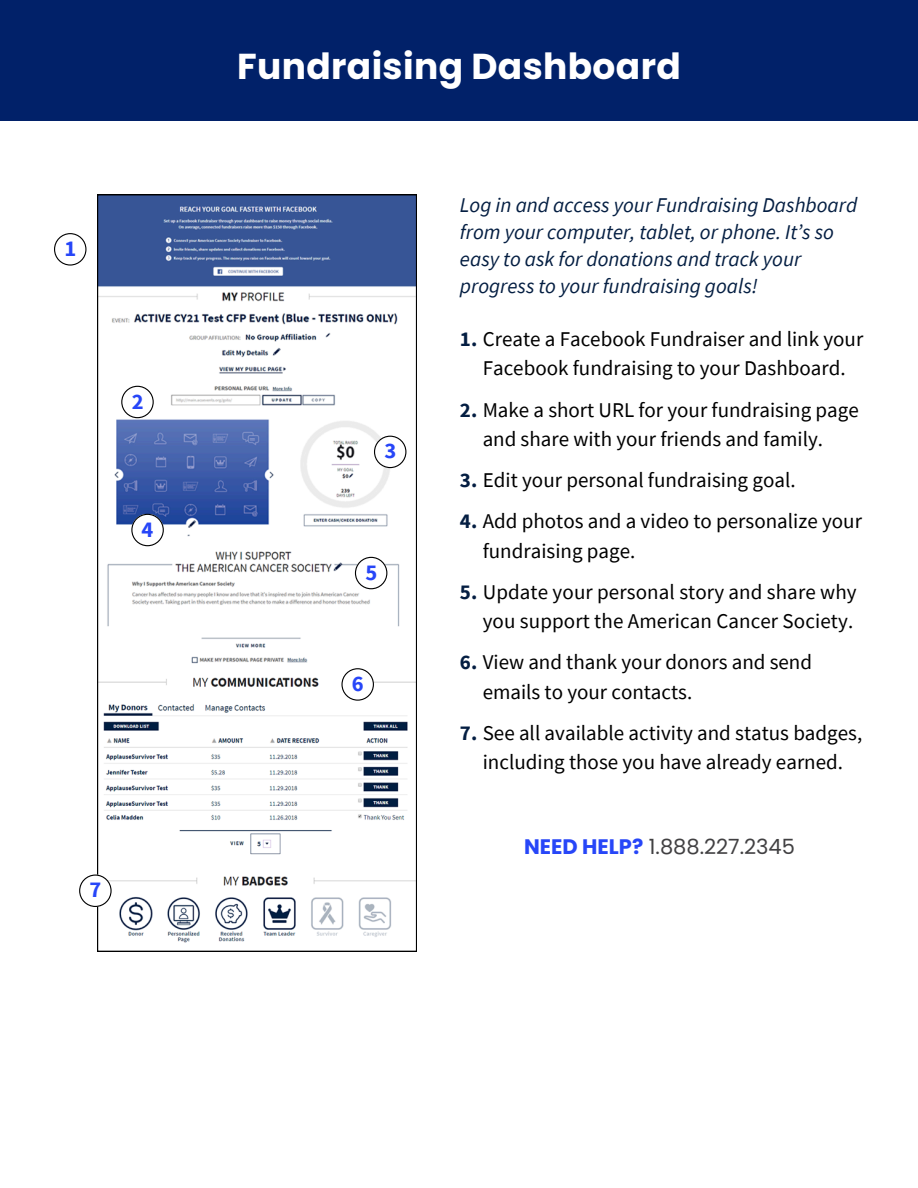
<style>
.page{position:relative;width:918px;height:1188px;background:#fff}
.page>*{position:absolute;margin:0;border:0;box-sizing:border-box;transform-origin:0 0}
.t1{font:700 36px "Poppins";letter-spacing:.01em;color:#fff}
.t2{font:700 22.5px "Source Sans Pro";color:#2746f8}
.t3{font:21px "Source Sans Pro";color:#000}
.t4{font:italic 21px/27px "Source Sans Pro";color:#041e42}
.t5{font:21px "Poppins";color:#414042}
.s1{font-weight:700;color:#041e42}
.s2{font-weight:700;color:#2746f8}
</style>
<div class="page">
<svg style="left:97px;top:194px;width:320px;height:757px"></svg>
<div style="left:0;top:0;width:918px;height:121px;background:#012169"></div>
<svg style="left:54px;top:233px;width:33px;height:33px"></svg>
<svg style="left:121px;top:386px;width:33px;height:32px"></svg>
<svg style="left:374px;top:436px;width:32px;height:32px"></svg>
<svg style="left:355px;top:557px;width:32px;height:32px"></svg>
<svg style="left:131px;top:514px;width:33px;height:32px"></svg>
<svg style="left:341px;top:668px;width:33px;height:33px"></svg>
<svg style="left:79px;top:875px;width:33px;height:32px"></svg>
<p class="t2" style="left:64px;top:234px;width:13px">1</p>
<p class="t2" style="left:132px;top:386px;width:13px">2</p>
<p class="t2" style="left:142px;top:514px;width:13px">4</p>
<h2 class="t2" style="left:90px;top:875px;width:13px">7</h2>
<p class="t1" style="left:237px;top:41px;width:445px">Fundraising Dashboard</p>
<p class="t4" style="left:460px;top:191px;width:399px">Log in and access your Fundraising Dashboard from your computer, tablet, or phone. It’s so easy to ask for donations and track your progress to your fundraising goals!</p>
<p class="t3" style="left:460px;top:325px;width:405px"><span class="s1">1.</span> Create a Facebook Fundraiser and link your</p>
<h3 class="t3" style="left:483px;top:355px;width:364px">Facebook fundraising to your Dashboard.</h3>
<p class="t2" style="left:384px;top:436px;width:13px">3</p>
<p class="t2" style="left:365px;top:558px;width:13px">5</p>
<p class="t2" style="left:352px;top:669px;width:13px">6</p>
<p class="t3" style="left:460px;top:396px;width:400px"><span class="s1">2.</span> Make a short URL for your fundraising page</p>
<h3 class="t3" style="left:483px;top:425px;width:342px">and share with your friends and family.</h3>
<p class="t3" style="left:460px;top:466px;width:337px"><span class="s1">3.</span> Edit your personal fundraising goal.</p>
<p class="t3" style="left:460px;top:508px;width:404px"><span class="s1">4.</span> Add photos and a video to personalize your</p>
<h3 class="t3" style="left:483px;top:537px;width:154px">fundraising page.</h3>
<p class="t3" style="left:460px;top:578px;width:398px"><span class="s1">5.</span> Update your personal story and share why</p>
<h3 class="t3" style="left:483px;top:607px;width:372px">you support the American Cancer Society.</h3>
<p class="t3" style="left:460px;top:649px;width:354px"><span class="s1">6.</span> View and thank your donors and send</p>
<p class="t3" style="left:483px;top:678px;width:211px">emails to your contacts.</p>
<p class="t3" style="left:460px;top:719px;width:404px"><span class="s1">7.</span> See all available activity and status badges,</p>
<p class="t3" style="left:483px;top:748px;width:362px">including those you have already earned.</p>
<p class="t5" style="left:524px;top:832px;width:272px"><span class="s2">NEED HELP?</span> 1.888.227.2345</p>
</div>
